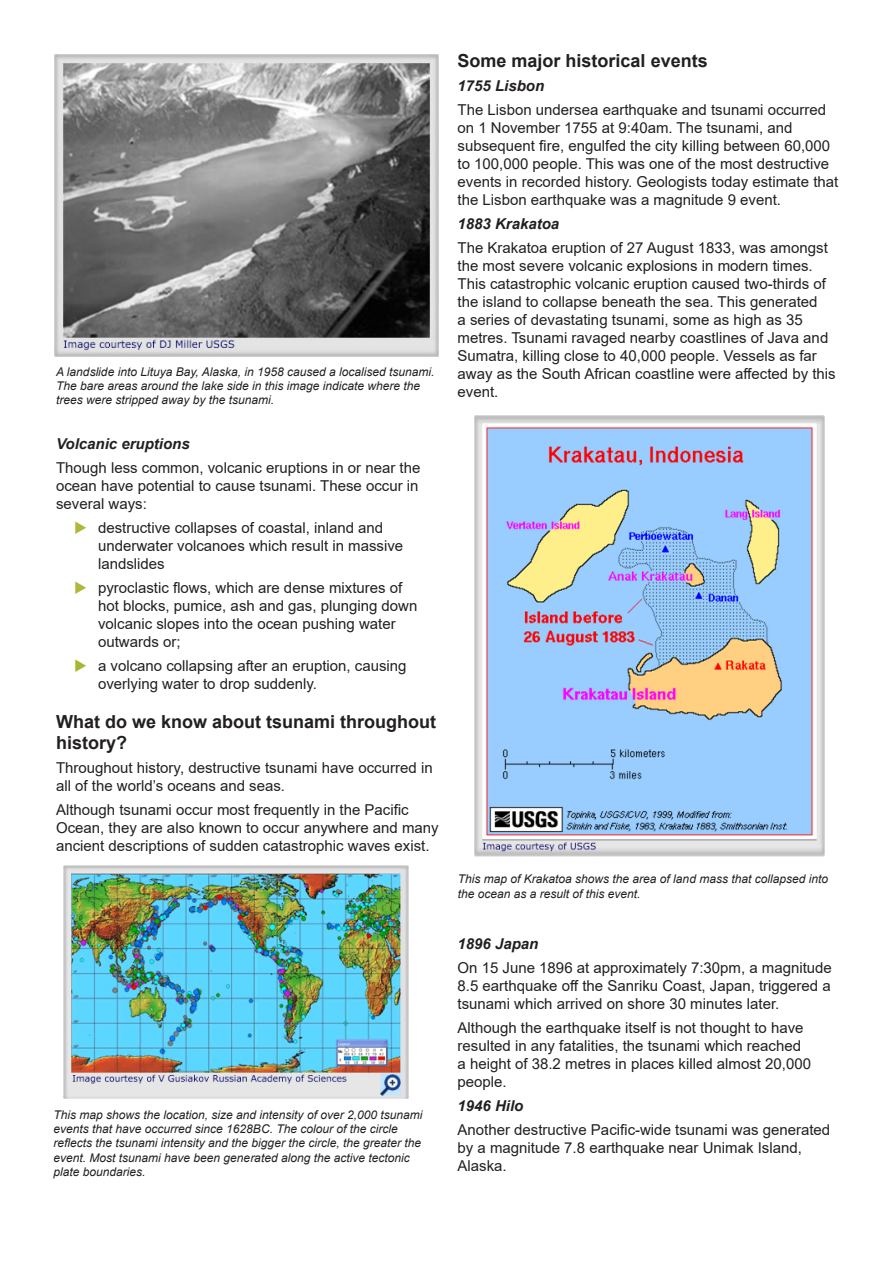
<style>
.page{position:relative;width:893px;height:1263px;background:#fff}
.page>*{position:absolute;margin:0;border:0;box-sizing:border-box;transform-origin:0 0}
.t1{font:700 18px/21.6px "Arial";color:#231f20}
.t2{font:15px/18px "Arial";color:#231f20}
.t3{font:italic 700 15px "Arial";color:#231f20}
.t4{font:italic 12px/14.4px "Arial";color:#231f20}
.s1{color:#aeb83a}
.s2{color:#a9b632}
</style>
<div class="page">
<img style="left:64px;top:865px;width:344px;height:233px">
<img style="left:475px;top:416px;width:349px;height:440px">
<img style="left:54px;top:54px;width:385px;height:302px">
<p class="t4" style="left:56px;top:364px;width:380px">A landslide into Lituya Bay, Alaska, in 1958 caused a localised tsunami.<br>The bare areas around the lake side in this image indicate where the trees were stripped away by the tsunami.</p>
<p class="t3" style="left:56px;top:434px;width:135px">Volcanic eruptions</p>
<p class="t2" style="left:56px;top:459px;width:366px">Though less common, volcanic eruptions in or near the ocean have potential to cause tsunami. These occur in several ways:</p>
<p class="t2" style="left:98px;top:519px;width:307px;text-indent:-24px"><span class="s1">◆</span> destructive collapses of coastal, inland and underwater volcanoes which result in massive landslides</p>
<p class="t2" style="left:98px;top:579px;width:321px;text-indent:-24px"><span class="s1">◆</span> pyroclastic flows, which are dense mixtures of hot blocks, pumice, ash and gas, plunging down volcanic slopes into the ocean pushing water outwards or;</p>
<p class="t2" style="left:98px;top:657px;width:310px;text-indent:-24px"><span class="s2">◆</span> a volcano collapsing after an eruption, causing overlying water to drop suddenly.</p>
<p class="t1" style="left:56px;top:711px;width:382px">What do we know about tsunami throughout history?</p>
<p class="t2" style="left:56px;top:759px;width:378px">Throughout history, destructive tsunami have occurred in all of the world’s oceans and seas.</p>
<p class="t2" style="left:56px;top:801px;width:384px">Although tsunami occur most frequently in the Pacific<br>Ocean, they are also known to occur anywhere and many ancient descriptions of sudden catastrophic waves exist.</p>
<p class="t4" style="left:54px;top:1107px;width:370px">This map shows the location, size and intensity of over 2,000 tsunami events that have occurred since 1628BC. The colour of the circle reflects the tsunami intensity and the bigger the circle, the greater the event. Most tsunami have been generated along the active tectonic plate boundaries.</p>
<p class="t1" style="left:458px;top:50px;width:252px">Some major historical events</p>
<p class="t3" style="left:458px;top:76px;width:88px">1755 Lisbon</p>
<p class="t2" style="left:458px;top:101px;width:382px">The Lisbon undersea earthquake and tsunami occurred on 1 November 1755 at 9:40am. The tsunami, and subsequent fire, engulfed the city killing between 60,000 to 100,000 people. This was one of the most destructive events in recorded history. Geologists today estimate that the Lisbon earthquake was a magnitude 9 event.</p>
<p class="t3" style="left:458px;top:214px;width:103px">1883 Krakatoa</p>
<p class="t2" style="left:458px;top:239px;width:380px">The Krakatoa eruption of 27 August 1833, was amongst the most severe volcanic explosions in modern times.<br>This catastrophic volcanic eruption caused two-thirds of the island to collapse beneath the sea. This generated<br>a series of devastating tsunami, some as high as 35 metres. Tsunami ravaged nearby coastlines of Java and Sumatra, killing close to 40,000 people. Vessels as far away as the South African coastline were affected by this event.</p>
<p class="t4" style="left:458px;top:871px;width:372px;line-height:15px">This map of Krakatoa shows the area of land mass that collapsed into the ocean as a result of this event.</p>
<p class="t3" style="left:458px;top:934px;width:82px">1896 Japan</p>
<p class="t2" style="left:458px;top:959px;width:376px;text-align:justify">On 15 June 1896 at approximately 7:30pm, a magnitude 8.5 earthquake off the Sanriku Coast, Japan, triggered a tsunami which arrived on shore 30 minutes later.</p>
<p class="t2" style="left:458px;top:1019px;width:355px">Although the earthquake itself is not thought to have resulted in any fatalities, the tsunami which reached a height of 38.2 metres in places killed almost 20,000 people.</p>
<p class="t3" style="left:458px;top:1096px;width:67px">1946 Hilo</p>
<p class="t2" style="left:458px;top:1121px;width:374px">Another destructive Pacific-wide tsunami was generated by a magnitude 7.8 earthquake near Unimak Island,<br>Alaska.</p>
</div>
